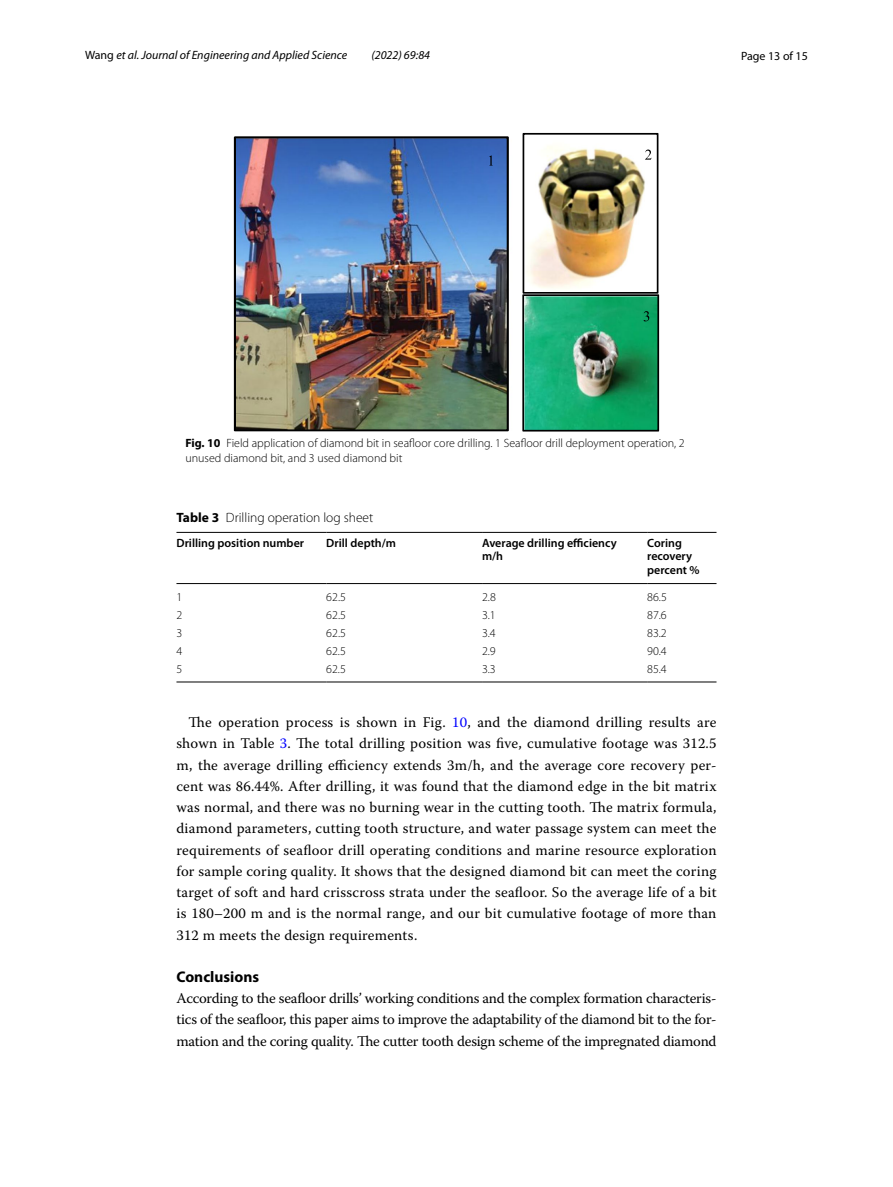
<style>
.page{position:relative;width:893px;height:1187px;background:#fff}
.page>*{position:absolute;margin:0;border:0;box-sizing:border-box;transform-origin:0 0}
.t1{font:700 15.45px "Myriad Pro";color:#000}
.t2{font:14.7px/21.3px "Warnock Pro";color:#000;text-align:justify}
.t3{font:300 13.5px "Myriad Pro";color:#000}
.t4{font:300 12px/15px "Myriad Pro";color:#000}
.t5{font:600 12px/13.5px "Myriad Pro";color:#000}
.t6{font:italic 12px "Myriad Pro";color:#000}
.t7{font:12px "Myriad Pro";color:#000}
.s1{font-style:normal}
.s2{font-weight:700}
.s3{color:#00f}
</style>
<div class="page">
<img style="left:234px;top:136px;width:275px;height:295px">
<img style="left:522px;top:133px;width:137px;height:298px">
<svg style="left:489px;top:155px;width:4px;height:10px"></svg>
<hr style="left:176px;top:532px;width:150px;height:1px;background:#000">
<hr style="left:176px;top:583px;width:150px;height:1px;background:#000">
<hr style="left:326px;top:532px;width:156px;height:1px;background:#000">
<hr style="left:326px;top:583px;width:156px;height:1px;background:#000">
<hr style="left:482px;top:532px;width:165px;height:1px;background:#000">
<hr style="left:482px;top:583px;width:165px;height:1px;background:#000">
<hr style="left:647px;top:532px;width:69px;height:1px;background:#000">
<hr style="left:647px;top:583px;width:69px;height:1px;background:#000">
<hr style="left:176px;top:681px;width:150px;height:1px;background:#000">
<hr style="left:326px;top:681px;width:156px;height:1px;background:#000">
<hr style="left:482px;top:681px;width:165px;height:1px;background:#000">
<hr style="left:647px;top:681px;width:69px;height:1px;background:#000">
<p class="t6" style="left:85px;top:48px;width:264px"><span class="s1">Wang</span> et al. Journal of Engineering and Applied Science</p>
<p class="t6" style="left:371px;top:48px;width:60px">(2022) 69:84</p>
<p class="t7" style="left:741px;top:48px;width:68px">Page 13 of 15</p>
<p class="t4" style="left:185px;top:435px;width:501px"><span class="s2">Fig. 10</span> Field application of diamond bit in seafloor core drilling. 1 Seafloor drill deployment operation, 2 unused diamond bit, and 3 used diamond bit</p>
<p class="t3" style="left:176px;top:510px;width:198px"><span class="s2">Table 3</span> Drilling operation log sheet</p>
<p class="t5" style="left:176px;top:535px;width:129px">Drilling position number</p>
<p class="t5" style="left:326px;top:535px;width:71px">Drill depth/m</p>
<p class="t5" style="left:482px;top:535px;width:136px">Average drilling efficiency m/h</p>
<p class="t5" style="left:647px;top:535px;width:54px">Coring recovery percent %</p>
<p class="t4" style="left:176px;top:589px;width:7px">1</p>
<p class="t4" style="left:326px;top:589px;width:21px">62.5</p>
<p class="t4" style="left:482px;top:589px;width:15px">2.8</p>
<p class="t4" style="left:647px;top:589px;width:21px">86.5</p>
<p class="t4" style="left:176px;top:607px;width:7px">2</p>
<p class="t4" style="left:326px;top:607px;width:21px">62.5</p>
<p class="t4" style="left:482px;top:607px;width:15px">3.1</p>
<p class="t4" style="left:647px;top:607px;width:21px">87.6</p>
<p class="t4" style="left:176px;top:625px;width:7px">3</p>
<p class="t4" style="left:326px;top:625px;width:21px">62.5</p>
<p class="t4" style="left:482px;top:625px;width:15px">3.4</p>
<p class="t4" style="left:647px;top:625px;width:21px">83.2</p>
<p class="t4" style="left:176px;top:644px;width:7px">4</p>
<p class="t4" style="left:326px;top:644px;width:21px">62.5</p>
<p class="t4" style="left:482px;top:644px;width:15px">2.9</p>
<p class="t4" style="left:647px;top:644px;width:21px">90.4</p>
<p class="t4" style="left:176px;top:662px;width:7px">5</p>
<p class="t4" style="left:326px;top:662px;width:21px">62.5</p>
<p class="t4" style="left:482px;top:662px;width:15px">3.3</p>
<p class="t4" style="left:647px;top:662px;width:21px">85.4</p>
<p class="t2" style="left:176px;top:711px;width:542px;text-indent:12px">The operation process is shown in Fig. <span class="s3">10</span>, and the diamond drilling results are shown in Table <span class="s3">3</span>. The total drilling position was five, cumulative footage was 312.5 m, the average drilling efficiency extends 3m/h, and the average core recovery per&shy;cent was 86.44%. After drilling, it was found that the diamond edge in the bit matrix was normal, and there was no burning wear in the cutting tooth. The matrix formula, diamond parameters, cutting tooth structure, and water passage system can meet the requirements of seafloor drill operating conditions and marine resource exploration for sample coring quality. It shows that the designed diamond bit can meet the coring target of soft and hard crisscross strata under the seafloor. So the average life of a bit is 180–200 m and is the normal range, and our bit cumulative footage of more than 312 m meets the design requirements.</p>
<p class="t1" style="left:176px;top:966px;width:84px">Conclusions</p>
<p class="t2" style="left:176px;top:987px;width:542px">According to the seafloor drills’ working conditions and the complex formation characteris&shy;tics of the seafloor, this paper aims to improve the adaptability of the diamond bit to the for&shy;mation and the coring quality. The cutter tooth design scheme of the impregnated diamond</p>
</div>
